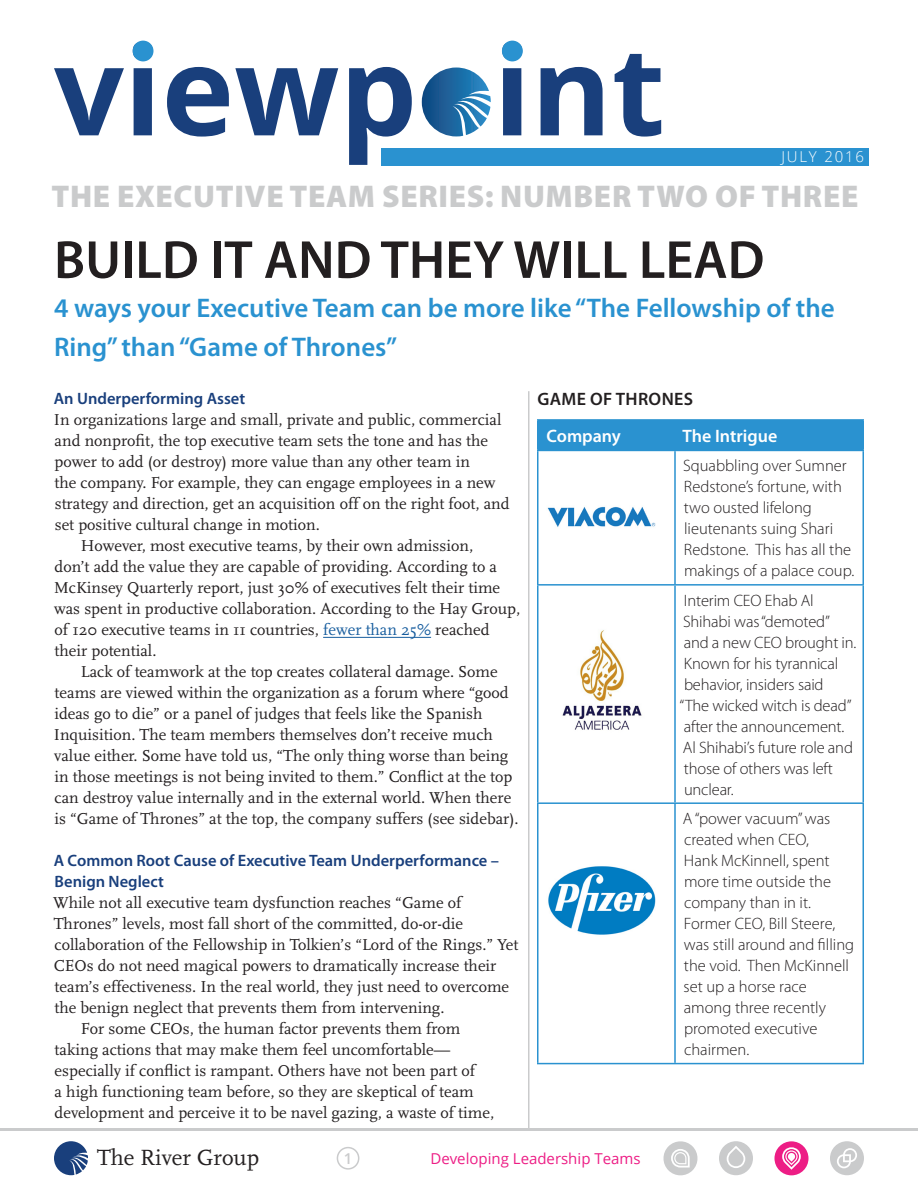
<style>
.page{position:relative;width:918px;height:1188px;background:#fff}
.page>*{position:absolute;margin:0;border:0;box-sizing:border-box;transform-origin:0 0}
.t1{font:700 123px "Open Sans";color:#193f7c}
.t2{font:600 54px "Myriad Pro";color:#231f20}
.ArticleTitle{font:900 31.5px "Myriad Pro";letter-spacing:.02em;color:#cacbcc}
.t3{font:600 27px/39px "Myriad Pro";color:#2a92d0}
.t4{font:22.95px "Scala";color:#231f20}
.t5{font:600 18px "Myriad Pro";color:#fff}
.SideColumnText{font:600 18px "Myriad Pro";letter-spacing:.02em;color:#231f20}
.MainColumnBodyText{font:16.5px/21px "Scala";color:#231f20}
.t6{font:300 16.5px/21px "Myriad Pro";color:#231f20}
.ParagraphHeading{font:600 16.5px/21px "Myriad Pro";color:#193f7c}
.MainColumnBodyText-2{font:600 16.5px "Myriad Pro";color:#193f7c}
.t7{font:15px "Open Sans";color:#ed1d85}
.t8{font:300 15px "Open Sans";letter-spacing:.12em;color:#fff}
.t9{font:600 15px "Open Sans";color:#cacbcc}
.s1{color:#fff}
.s2{color:#175d9e}
</style>
<div class="page">
<hr style="left:537px;top:419px;width:138px;height:2px;background:#2a92d0">
<div style="left:537px;top:420px;width:325px;height:30px;background:#2a92d0"></div>
<hr style="left:675px;top:419px;width:189px;height:2px;background:#2a92d0">
<hr style="left:674px;top:421px;width:2px;height:29px;background:#2a92d0">
<hr style="left:862px;top:421px;width:2px;height:29px;background:#2a92d0">
<hr style="left:537px;top:450px;width:138px;height:1px;background:#2a92d0">
<hr style="left:537px;top:451px;width:1px;height:133px;background:#2a92d0">
<hr style="left:675px;top:450px;width:189px;height:1px;background:#2a92d0">
<hr style="left:674px;top:451px;width:2px;height:133px;background:#2a92d0">
<hr style="left:862px;top:451px;width:2px;height:133px;background:#2a92d0">
<hr style="left:537px;top:584px;width:138px;height:2px;background:#2a92d0">
<hr style="left:537px;top:586px;width:1px;height:216px;background:#2a92d0">
<hr style="left:675px;top:584px;width:189px;height:2px;background:#2a92d0">
<hr style="left:674px;top:586px;width:2px;height:216px;background:#2a92d0">
<hr style="left:862px;top:586px;width:2px;height:216px;background:#2a92d0">
<hr style="left:537px;top:802px;width:138px;height:2px;background:#2a92d0">
<hr style="left:537px;top:804px;width:1px;height:259px;background:#2a92d0">
<hr style="left:675px;top:802px;width:189px;height:2px;background:#2a92d0">
<hr style="left:674px;top:804px;width:2px;height:259px;background:#2a92d0">
<hr style="left:862px;top:804px;width:2px;height:259px;background:#2a92d0">
<hr style="left:537px;top:1063px;width:138px;height:1px;background:#2a92d0">
<hr style="left:675px;top:1063px;width:189px;height:1px;background:#2a92d0">
<img style="left:562px;top:630px;width:80px;height:100px">
<img style="left:548px;top:866px;width:108px;height:69px">
<img style="left:547px;top:506px;width:109px;height:21px">
<hr style="left:323px;top:637px;width:108px;height:1px;background:#175d9e">
<hr style="left:528px;top:391px;width:2px;height:743px;background:#cacbcc">
<div style="left:0;top:1128px;width:918px;height:60px;background:#fff"></div>
<svg style="left:54px;top:1141px;width:34px;height:34px"></svg>
<hr style="left:0;top:1128px;width:918px;height:3px;background:#cacbcc">
<div style="left:337px;top:1147px;width:22px;height:23px;border:2px solid #cacbcc;border-radius:50%"></div>
<svg style="left:719px;top:1141px;width:34px;height:34px"></svg>
<svg style="left:774px;top:1141px;width:35px;height:34px"></svg>
<svg style="left:663px;top:1141px;width:35px;height:35px"></svg>
<svg style="left:830px;top:1141px;width:34px;height:34px"></svg>
<svg style="left:422px;top:68px;width:69px;height:68px"></svg>
<div style="left:133px;top:41px;width:20px;height:20px;background:#2a92d0;border-radius:50%"></div>
<div style="left:502px;top:41px;width:21px;height:20px;background:#2a92d0;border-radius:50%"></div>
<div style="left:381px;top:148px;width:488px;height:18px;background:#2a92d0"></div>
<p class="t1" style="left:54px;top:4px;width:613px">viewp<span class="s1">o</span>int</p>
<p class="t8" style="left:781px;top:146px;width:84px">JULY 2016</p>
<p class="ArticleTitle" style="left:51px;top:175px;width:808px">THE EXECUTIVE TEAM SERIES: NUMBER TWO OF THREE</p>
<p class="t2" style="left:54px;top:225px;width:712px">BUILD IT AND THEY WILL LEAD</p>
<p class="t3" style="left:54px;top:288px;width:782px">4 ways your Executive Team can be more like “The Fellowship of the<br>Ring” than “Game of Thrones”</p>
<p class="SideColumnText" style="left:538px;top:387px;width:157px">GAME OF THRONES</p>
<p class="t5" style="left:547px;top:424px;width:76px">Company</p>
<p class="t5" style="left:683px;top:424px;width:96px">The Intrigue</p>
<p class="t6" style="left:683px;top:455px;width:173px">Squabbling over Sumner<br>Redstone’s fortune, with two ousted lifelong lieutenants suing Shari<br>Redstone. This has all the makings of a palace coup.</p>
<p class="t6" style="left:680px;top:590px;width:178px">Interim CEO Ehab Al<br>Shihabi was “demoted”<br>and a new CEO brought in.<br>Known for his tyrannical behavior, insiders said<br>“The wicked witch is dead” after the announcement.<br>Al Shihabi’s future role and those of others was left unclear.</p>
<p class="t6" style="left:683px;top:808px;width:173px">A “power vacuum” was created when CEO,<br>Hank McKinnell, spent more time outside the company than in it.<br>Former CEO, Bill Steere, was still around and filling the void. Then McKinnell set up a horse race among three recently promoted executive chairmen.</p>
<p class="MainColumnBodyText-2" style="left:54px;top:388px;width:193px">An Underperforming Asset</p>
<p class="MainColumnBodyText" style="left:54px;top:409px;width:457px">In organizations large and small, private and public, commercial and nonprofit, the top executive team sets the tone and has the power to add (or destroy) more value than any other team in<br>the company. For example, they can engage employees in a new strategy and direction, get an acquisition off on the right foot, and set positive cultural change in motion.</p>
<p class="MainColumnBodyText" style="left:54px;top:535px;width:468px;text-indent:27px">However, most executive teams, by their own admission,<br>don’t add the value they are capable of providing. According to a McKinsey Quarterly report, just 30% of executives felt their time was spent in productive collaboration. According to the Hay Group, of 120 executive teams in 11 countries, <span class="s2">fewer than 25%</span> reached their potential.</p>
<p class="MainColumnBodyText" style="left:54px;top:661px;width:466px;text-indent:27px">Lack of teamwork at the top creates collateral damage. Some teams are viewed within the organization as a forum where “good ideas go to die” or a panel of judges that feels like the Spanish Inquisition. The team members themselves don’t receive much value either. Some have told us, “The only thing worse than being in those meetings is not being invited to them.” Conflict at the top can destroy value internally and in the external world. When there is “Game of Thrones” at the top, the company suffers (see sidebar).</p>
<p class="ParagraphHeading" style="left:54px;top:849px;width:447px">A Common Root Cause of Executive Team Underperformance –<br>Benign Neglect</p>
<p class="MainColumnBodyText" style="left:53px;top:892px;width:467px">While not all executive team dysfunction reaches “Game of Thrones” levels, most fall short of the committed, do-or-die collaboration of the Fellowship in Tolkien’s “Lord of the Rings.” Yet CEOs do not need magical powers to dramatically increase their team’s effectiveness. In the real world, they just need to overcome the benign neglect that prevents them from intervening.</p>
<p class="MainColumnBodyText" style="left:55px;top:1018px;width:441px;text-indent:26px">For some CEOs, the human factor prevents them from taking actions that may make them feel uncomfortable— especially if conflict is rampant. Others have not been part of<br>a high functioning team before, so they are skeptical of team development and perceive it to be navel gazing, a waste of time,</p>
<p class="t4" style="left:97px;top:1145px;width:164px">The River Group</p>
<p class="t9" style="left:344px;top:1148px;width:10px">1</p>
<p class="t7" style="left:430px;top:1149px;width:212px">Developing Leadership Teams</p>
</div>
